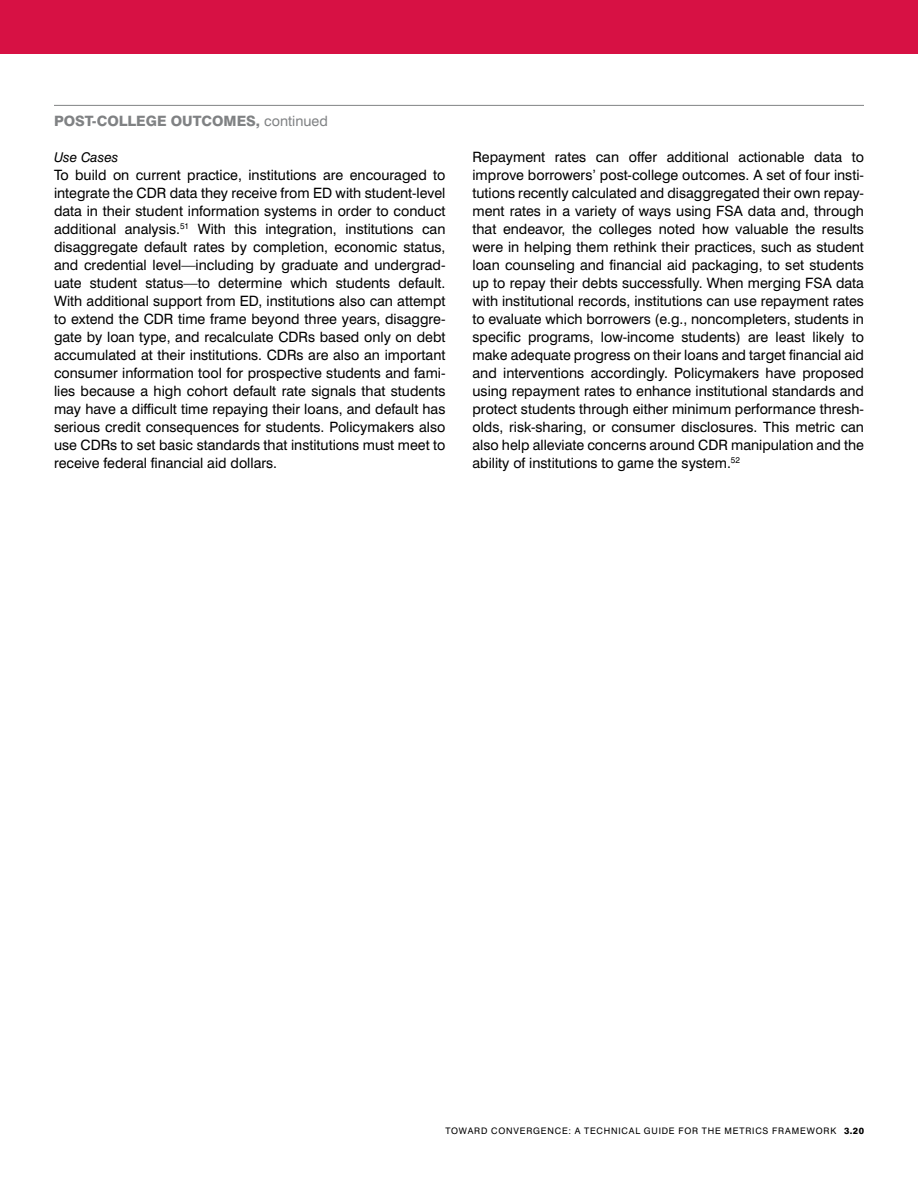
<style>
.page{position:relative;width:918px;height:1188px;background:#fff}
.page>*{position:absolute;margin:0;border:0;box-sizing:border-box;transform-origin:0 0}
.t1{font:14.25px/18px "Swiss 721 BT";color:#000;text-align:justify}
.t2{font:800 14.25px "Swiss 721 BT";color:#808284}
.t3{font:italic 13.5px "Swiss 721 BT";color:#000}
.t4{font:9px "Swiss 721 BT";letter-spacing:.095em;color:#000}
.s1{font-weight:400}
.s2{font-weight:800}
</style>
<div class="page">
<div style="left:0;top:0;width:918px;height:54px;background:#d71144"></div>
<hr style="left:54px;top:105px;width:810px;height:1px;background:#808284">
<p class="t2" style="left:54px;top:112px;width:275px">POST-COLLEGE OUTCOMES, <span class="s1">continued</span></p>
<p class="t3" style="left:54px;top:149px;width:66px">Use Cases</p>
<p class="t1" style="left:54px;top:166px;width:393px">To build on current practice, institutions are encouraged to integrate the CDR data they receive from ED with student-level data in their student information systems in order to conduct additional analysis.<sup>51</sup> With this integration, institutions can disaggregate default rates by completion, economic status, and credential level—including by graduate and undergrad&shy;uate student status—to determine which students default.<br>With additional support from ED, institutions also can attempt to extend the CDR time frame beyond three years, disaggre&shy;gate by loan type, and recalculate CDRs based only on debt accumulated at their institutions. CDRs are also an important consumer information tool for prospective students and fami&shy;lies because a high cohort default rate signals that students may have a difficult time repaying their loans, and default has serious credit consequences for students. Policymakers also use CDRs to set basic standards that institutions must meet to receive federal financial aid dollars.</p>
<p class="t1" style="left:472px;top:148px;width:393px">Repayment rates can offer additional actionable data to improve borrowers’ post-college outcomes. A set of four insti&shy;tutions recently calculated and disaggregated their own repay&shy;ment rates in a variety of ways using FSA data and, through that endeavor, the colleges noted how valuable the results were in helping them rethink their practices, such as student loan counseling and financial aid packaging, to set students up to repay their debts successfully. When merging FSA data with institutional records, institutions can use repayment rates to evaluate which borrowers (e.g., noncompleters, students in specific programs, low-income students) are least likely to make adequate progress on their loans and target financial aid and interventions accordingly. Policymakers have proposed using repayment rates to enhance institutional standards and protect students through either minimum performance thresh&shy;olds, risk-sharing, or consumer disclosures. This metric can also help alleviate concerns around CDR manipulation and the ability of institutions to game the system.<sup>52</sup></p>
<p class="t4" style="left:446px;top:1125px;width:420px">TOWARD CONVERGENCE: A TECHNICAL GUIDE FOR THE METRICS FRAMEWORK <span class="s2">3.20</span></p>
</div>
